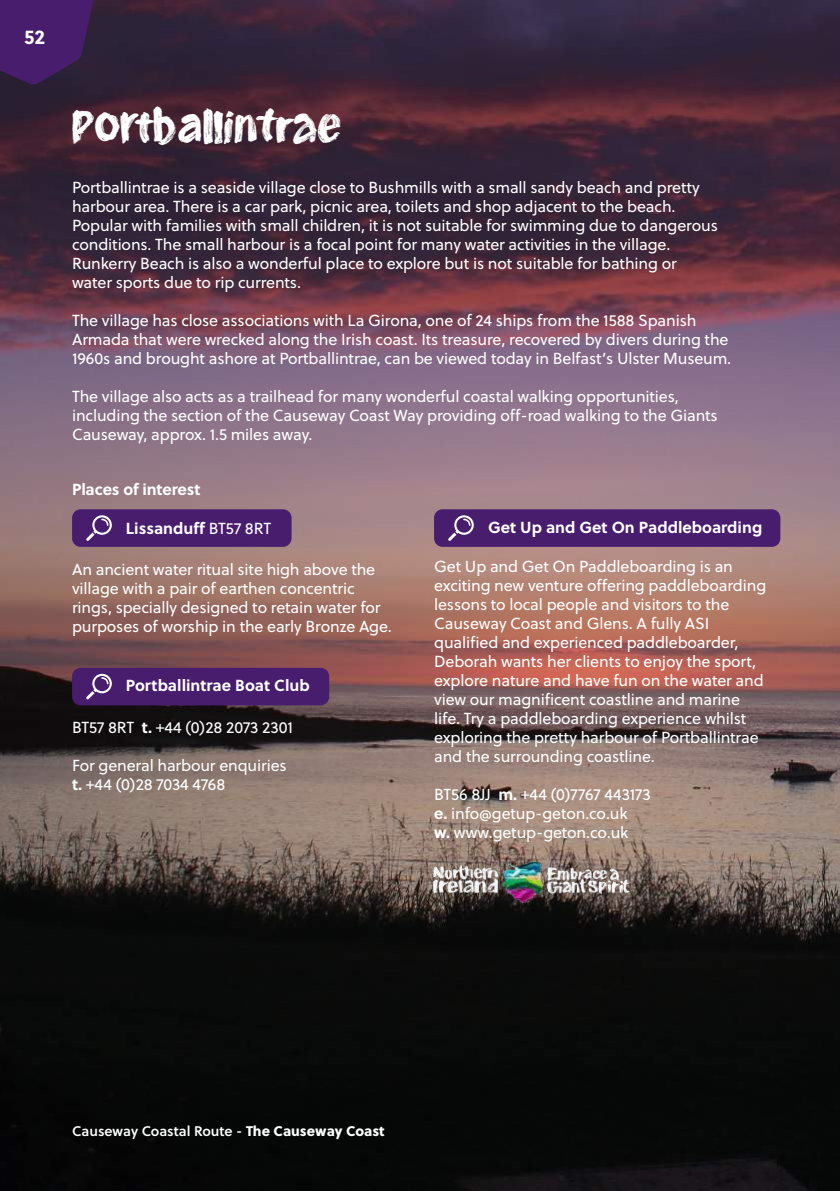
<style>
.page{position:relative;width:840px;height:1191px;background:#fff}
.page>*{position:absolute;margin:0;border:0;box-sizing:border-box;transform-origin:0 0}
.t1{font:40px "Giant Spirit";color:#fff}
.t2{font:700 20px "Soleil";color:#fff}
.t3{font:16px/19px "Soleil";letter-spacing:-.01em;color:#fff}
.t4{font:700 16px "Soleil";color:#fff}
.t5{font:14px "Soleil Sb";color:#fff}
.s1{font-weight:400}
.s2{font-weight:700}
.s3{font-family:"Soleil Xb"}
</style>
<div class="page">
<img style="left:0;top:0;width:839px;height:1191px">
<svg style="left:0;top:0;width:97px;height:84px;background:#421d61"></svg>
<div style="left:72px;top:509px;width:219px;height:38px;background:#491d6e;border-radius:9px"></div>
<svg style="left:86px;top:515px;width:26px;height:26px"></svg>
<div style="left:72px;top:668px;width:257px;height:37px;background:#491d6e;border-radius:9px"></div>
<svg style="left:86px;top:674px;width:26px;height:25px"></svg>
<div style="left:434px;top:509px;width:346px;height:38px;background:#491d6e;border-radius:9px"></div>
<svg style="left:448px;top:515px;width:25px;height:26px"></svg>
<img style="left:425px;top:858px;width:209px;height:45px">
<p class="t2" style="left:24px;top:21px;width:22px">52</p>
<h1 class="t1" style="left:72px;top:96px;width:270px">Portballintrae</h1>
<p class="t3" style="left:72px;top:178px;width:647px">Portballintrae is a seaside village close to Bushmills with a small sandy beach and pretty harbour area. There is a car park, picnic area, toilets and shop adjacent to the beach.<br>Popular with families with small children, it is not suitable for swimming due to dangerous conditions. The small harbour is a focal point for many water activities in the village.<br>Runkerry Beach is also a wonderful place to explore but is not suitable for bathing or water sports due to rip currents.</p>
<p class="t3" style="left:72px;top:311px;width:660px">The village has close associations with La Girona, one of 24 ships from the 1588 Spanish<br>Armada that were wrecked along the Irish coast. Its treasure, recovered by divers during the<br>1960s and brought ashore at Portballintrae, can be viewed today in Belfast’s Ulster Museum.</p>
<p class="t3" style="left:72px;top:387px;width:647px">The village also acts as a trailhead for many wonderful coastal walking opportunities, including the section of the Causeway Coast Way providing off-road walking to the Giants<br>Causeway, approx. 1.5 miles away.</p>
<p class="t4" style="left:72px;top:477px;width:130px">Places of interest</p>
<p class="t4" style="left:126px;top:515px;width:147px">Lissanduff <span class="s1">BT57 8RT</span></p>
<p class="t3" style="left:72px;top:560px;width:321px">An ancient water ritual site high above the village with a pair of earthen concentric rings, specially designed to retain water for purposes of worship in the early Bronze Age.</p>
<p class="t4" style="left:488px;top:515px;width:275px">Get Up and Get On Paddleboarding</p>
<p class="t3" style="left:434px;top:556px;width:333px">Get Up and Get On Paddleboarding is an exciting new venture offering paddleboarding lessons to local people and visitors to the Causeway Coast and Glens. A fully ASI qualified and experienced paddleboarder, Deborah wants her clients to enjoy the sport, explore nature and have fun on the water and view our magnificent coastline and marine life. Try a paddleboarding experience whilst exploring the pretty harbour of Portballintrae and the surrounding coastline.</p>
<p class="t3" style="left:434px;top:784px;width:218px">BT56 8JJ <span class="s2">m.</span> +44 (0)7767 443173 <span class="s2">e.</span> info@getup-geton.co.uk<br><span class="s2">w.</span> www.getup-geton.co.uk</p>
<p class="t4" style="left:126px;top:673px;width:185px">Portballintrae Boat Club</p>
<p class="t3" style="left:72px;top:717px;width:222px">BT57 8RT <span class="s2">t.</span> +44 (0)28 2073 2301</p>
<p class="t3" style="left:72px;top:755px;width:216px">For general harbour enquiries <span class="s2">t.</span> +44 (0)28 7034 4768</p>
<p class="t5" style="left:72px;top:1120px;width:314px">Causeway Coastal Route - <span class="s3">The Causeway Coast</span></p>
</div>
